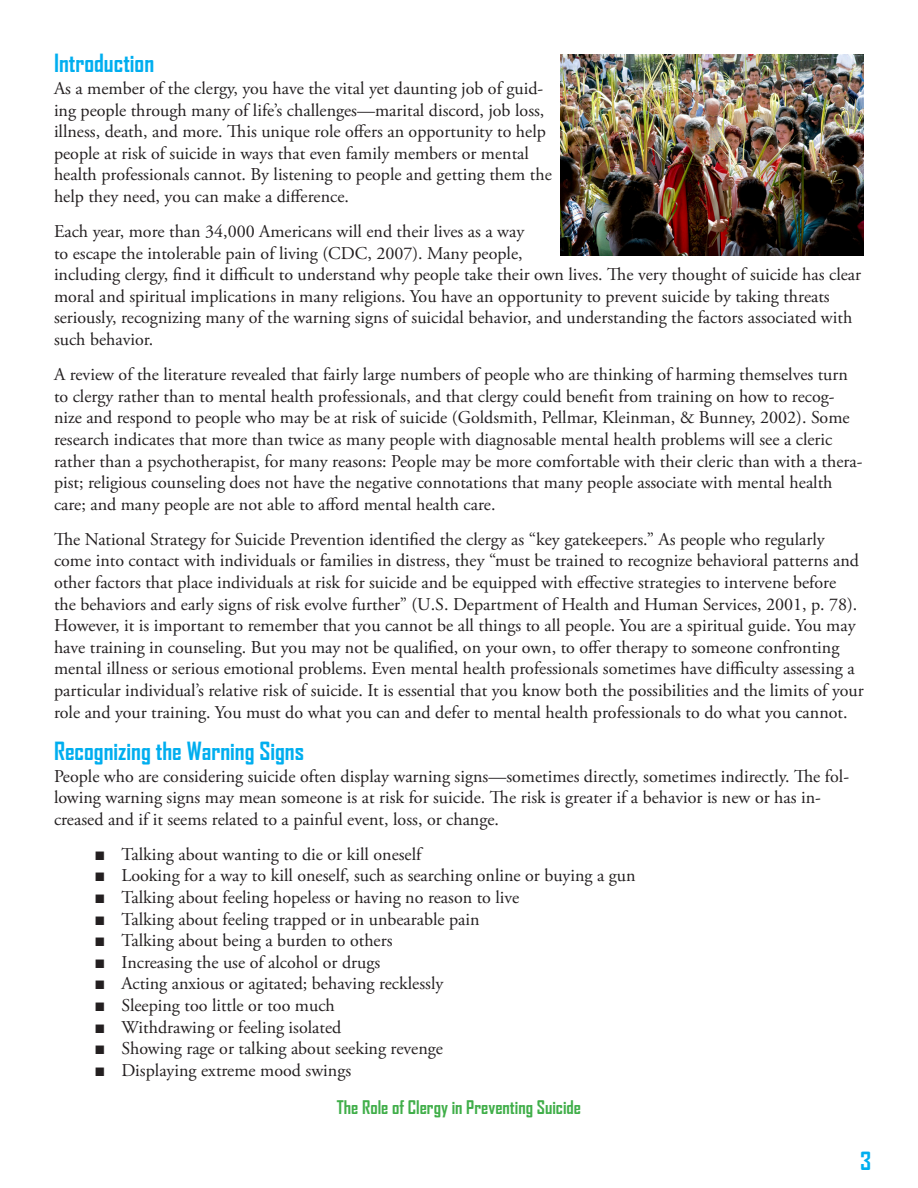
<style>
.page{position:relative;width:918px;height:1188px;background:#fff}
.page>*{position:absolute;margin:0;border:0;box-sizing:border-box;transform-origin:0 0}
.Page_Number{font:700 24px "Agency FB";color:#00aeef}
.Paragraph{font:18px/21.6px "Adobe Garamond Pro";color:#231f20}
.Bullet_List_to_use{font:18px "Adobe Garamond Pro";color:#231f20}
.Pub_Name{font:700 18px "Agency FB";color:#40ae49}
.s1{font-family:"Garamond"}
</style>
<div class="page">
<img style="left:561px;top:54px;width:303px;height:201px">
<p class="Page_Number" style="left:54px;top:48px;width:102px">Introduction</p>
<p class="Paragraph" style="left:54px;top:78px;width:499px">As a member of the clergy, you have the vital yet daunting job of guid&shy;ing people through many of life’s challenges—marital discord, job loss, illness, death, and more. This unique role offers an opportunity to help people at risk of suicide in ways that even family members or mental health professionals cannot. By listening to people and getting them the help they need, you can make a difference.</p>
<p class="Paragraph" style="left:54px;top:221px;width:809px">Each year, more than 34,000 Americans will end their lives as a way<br>to escape the intolerable pain of living (CDC, 2007). Many people,<br>including clergy, find it difficult to understand why people take their own lives. The very thought of suicide has clear moral and spiritual implications in many religions. You have an opportunity to prevent suicide by taking threats seriously, recognizing many of the warning signs of suicidal behavior, and understanding the factors associated with such behavior.</p>
<p class="Paragraph" style="left:54px;top:364px;width:810px">A review of the literature revealed that fairly large numbers of people who are thinking of harming themselves turn to clergy rather than to mental health professionals, and that clergy could benefit from training on how to recog&shy;nize and respond to people who may be at risk of suicide (Goldsmith, Pellmar, Kleinman, &amp; Bunney, 2002). Some research indicates that more than twice as many people with diagnosable mental health problems will see a cleric rather than a psychotherapist, for many reasons: People may be more comfortable with their cleric than with a thera&shy;pist; religious counseling does not have the negative connotations that many people associate with mental health care; and many people are not able to afford mental health care.</p>
<p class="Paragraph" style="left:54px;top:529px;width:811px">The National Strategy for Suicide Prevention identified the clergy as “key gatekeepers.” As people who regularly come into contact with individuals or families in distress, they “must be trained to recognize behavioral patterns and other factors that place individuals at risk for suicide and be equipped with effective strategies to intervene before<br>the behaviors and early signs of risk evolve further” (U.S. Department of Health and Human Services, 2001, p. 78).<br>However, it is important to remember that you cannot be all things to all people. You are a spiritual guide. You may have training in counseling. But you may not be qualified, on your own, to offer therapy to someone confronting mental illness or serious emotional problems. Even mental health professionals sometimes have difficulty assessing a particular individual’s relative risk of suicide. It is essential that you know both the possibilities and the limits of your role and your training. You must do what you can and defer to mental health professionals to do what you cannot.</p>
<p class="Page_Number" style="left:54px;top:736px;width:252px">Recognizing the Warning Signs</p>
<p class="Paragraph" style="left:54px;top:766px;width:797px">People who are considering suicide often display warning signs—sometimes directly, sometimes indirectly. The fol&shy;lowing warning signs may mean someone is at risk for suicide. The risk is greater if a behavior is new or has in&shy;creased and if it seems related to a painful event, loss, or change.</p>
<p class="Bullet_List_to_use" style="left:94px;top:843px;width:328px"><span class="s1">■</span> Talking about wanting to die or kill oneself</p>
<p class="Bullet_List_to_use" style="left:94px;top:865px;width:543px"><span class="s1">■</span> Looking for a way to kill oneself, such as searching online or buying a gun</p>
<p class="Bullet_List_to_use" style="left:94px;top:887px;width:426px"><span class="s1">■</span> Talking about feeling hopeless or having no reason to live</p>
<p class="Bullet_List_to_use" style="left:94px;top:908px;width:387px"><span class="s1">■</span> Talking about feeling trapped or in unbearable pain</p>
<p class="Bullet_List_to_use" style="left:94px;top:930px;width:300px"><span class="s1">■</span> Talking about being a burden to others</p>
<p class="Bullet_List_to_use" style="left:94px;top:951px;width:287px"><span class="s1">■</span> Increasing the use of alcohol or drugs</p>
<p class="Bullet_List_to_use" style="left:94px;top:973px;width:350px"><span class="s1">■</span> Acting anxious or agitated; behaving recklessly</p>
<p class="Bullet_List_to_use" style="left:94px;top:995px;width:242px"><span class="s1">■</span> Sleeping too little or too much</p>
<p class="Bullet_List_to_use" style="left:94px;top:1016px;width:248px"><span class="s1">■</span> Withdrawing or feeling isolated</p>
<p class="Bullet_List_to_use" style="left:94px;top:1038px;width:350px"><span class="s1">■</span> Showing rage or talking about seeking revenge</p>
<p class="Bullet_List_to_use" style="left:94px;top:1059px;width:258px"><span class="s1">■</span> Displaying extreme mood swings</p>
<p class="Pub_Name" style="left:337px;top:1096px;width:246px">The Role of Clergy in Preventing Suicide</p>
<p class="Page_Number" style="left:860px;top:1146px;width:13px">3</p>
</div>
